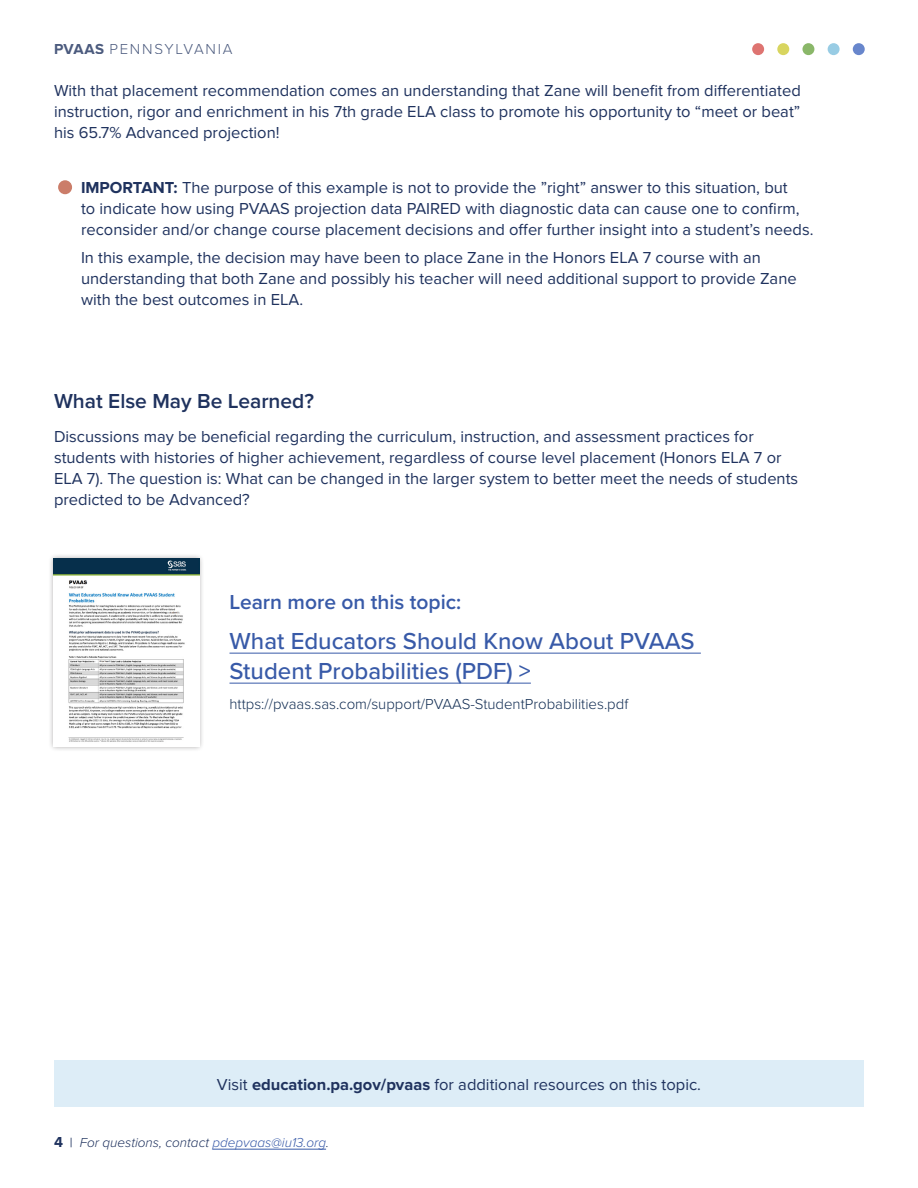
<style>
.page{position:relative;width:918px;height:1188px;background:#fff}
.page>*{position:absolute;margin:0;border:0;box-sizing:border-box;transform-origin:0 0}
.t1{font:500 24px/30px "Proxima Nova";color:#385aa8}
.t2{font:600 21px "Proxima Nova";color:#1f325e}
.t3{font:600 21px "Proxima Nova";color:#385aa8}
.t4{font:16.5px/21px "Proxima Nova";color:#1f325e}
.t5{font:300 15px "Proxima Nova";color:#122d53}
.t6{font:300 15px "Proxima Nova";letter-spacing:.115em;color:#1f325e}
.t7{font:italic 300 13.5px "Proxima Nova";color:#1f325e}
.s1{font-weight:700}
.s2{font-weight:700;font-style:normal;font-size:15px}
.s3{font-weight:400;font-style:normal}
.s4{color:#385aa8}
</style>
<div class="page">
<div style="left:54px;top:1061px;width:810px;height:46px;background:#ddedf7"></div>
<hr style="left:230px;top:653px;width:471px;height:1px;background:#385aa8">
<hr style="left:230px;top:683px;width:301px;height:1px;background:#385aa8">
<hr style="left:213px;top:1149px;width:113px;height:1px;background:#385aa8">
<div style="left:752px;top:43px;width:12px;height:12px;background:#de7471;border-radius:50%"></div>
<div style="left:777px;top:43px;width:12px;height:12px;background:#d8d55f;border-radius:50%"></div>
<div style="left:802px;top:43px;width:12px;height:12px;background:#8ab769;border-radius:50%"></div>
<div style="left:828px;top:43px;width:12px;height:12px;background:#98cce4;border-radius:50%"></div>
<div style="left:853px;top:43px;width:12px;height:12px;background:#6886cc;border-radius:50%"></div>
<div style="left:58px;top:180px;width:14px;height:14px;background:#cb7d69;border-radius:50%"></div>
<div style="left:48px;top:553px;width:157px;height:199px;background:#231f20;opacity:.4"></div>
<img style="left:54px;top:559px;width:145px;height:187px">
<p class="t6" style="left:54px;top:38px;width:180px"><span class="s1">PVAAS</span> PENNSYLVANIA</p>
<p class="t4" style="left:54px;top:80px;width:748px;text-align:justify">With that placement recommendation comes an understanding that Zane will beneft from diferentiated instruction, rigor and enrichment in his 7th grade ELA class to promote his opportunity to “meet or beat” his 65.7% Advanced projection!</p>
<p class="t4" style="left:81px;top:178px;width:734px"><span class="s1">IMPORTANT:</span> The purpose of this example is not to provide the ”right” answer to this situation, but<br>to indicate how using PVAAS projection data PAIRED with diagnostic data can cause one to confrm, reconsider and/or change course placement decisions and ofer further insight into a student’s needs.</p>
<p class="t4" style="left:81px;top:247px;width:717px">In this example, the decision may have been to place Zane in the Honors ELA 7 course with an understanding that both Zane and possibly his teacher will need additional support to provide Zane with the best outcomes in ELA.</p>
<h3 class="t2" style="left:54px;top:385px;width:262px">What Else May Be Learned?</h3>
<p class="t4" style="left:54px;top:427px;width:746px">Discussions may be benefcial regarding the curriculum, instruction, and assessment practices for students with histories of higher achievement, regardless of course level placement (Honors ELA 7 or ELA 7). The question is: What can be changed in the larger system to better meet the needs of students predicted to be Advanced?</p>
<p class="t3" style="left:230px;top:586px;width:233px">Learn more on this topic:</p>
<p class="t1" style="left:230px;top:626px;width:467px">What Educators Should Know About PVAAS<br>Student Probabilities (PDF) &gt;</p>
<p class="t5" style="left:230px;top:693px;width:400px">https://pvaas.sas.com/support/PVAAS-StudentProbabilities.pdf</p>
<p class="t4" style="left:217px;top:1075px;width:486px">Visit <span class="s1">education.pa.gov/pvaas</span> for additional resources on this topic.</p>
<p class="t7" style="left:54px;top:1132px;width:277px"><span class="s2">4</span> <span class="s3">|</span> For questions, contact <span class="s4">pdepvaas@iu13.org</span>.</p>
</div>
